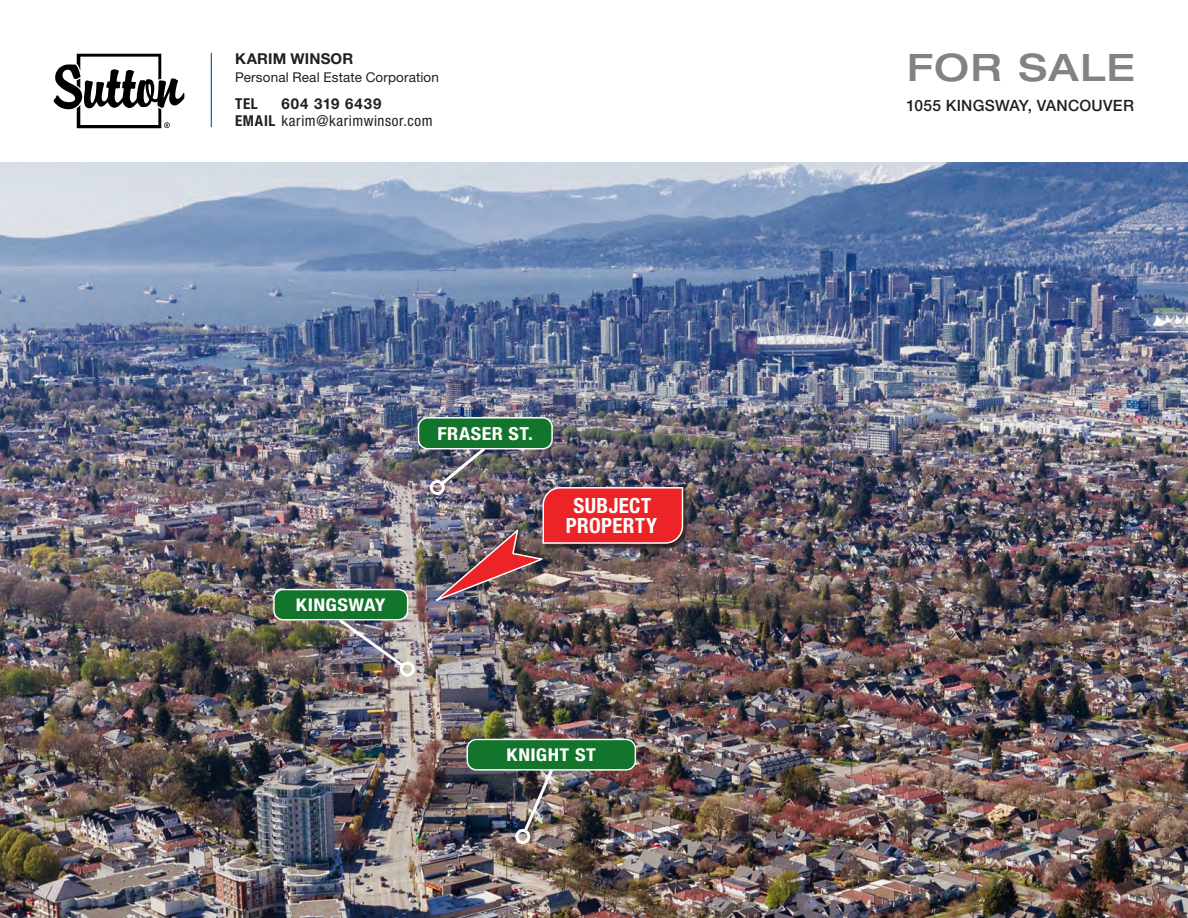
<style>
.page{position:relative;width:1188px;height:918px;background:#fff}
.page>*{position:absolute;margin:0;border:0;box-sizing:border-box;transform-origin:0 0}
.t1{font:500 expanded 37.95px "Helvetica Neue LT Std";letter-spacing:.04em;color:#818285}
.t2{font:700 condensed 21px/19.5px "Helvetica Neue LT Std";letter-spacing:.02em;color:#fff;text-align:center}
.t3{font:700 condensed 18px "Helvetica Neue LT Std";letter-spacing:.025em;color:#fff;scale:1.12 1}
.t4{font:700 condensed 17.7px "Helvetica Neue LT Std";letter-spacing:.025em;color:#fff;scale:1.15 1}
.t5{font:700 condensed 17.55px "Helvetica Neue LT Std";letter-spacing:.015em;color:#fff;scale:1.17 1}
.t6{font:500 15.6px "Helvetica Neue LT Std";letter-spacing:.015em;color:#231f20}
.t7{font:condensed 15px/16.5px "Helvetica Neue LT Std";letter-spacing:.045em;color:#231f20;text-align:center}
.t8{font:700 15px "Helvetica Neue LT Std";letter-spacing:.01em;color:#231f20}
.t9{font:700 condensed 15px "Helvetica Neue LT Std";color:#231f20}
.t10{font:13.5px "Helvetica Neue LT Std";letter-spacing:.01em;color:#231f20}
.s1{font-weight:700;font-stretch:normal}
.s2{font-weight:700}
</style>
<div class="page">
<img style="left:0;top:162px;width:1188px;height:756px">
<div style="left:543px;top:488px;width:145px;height:61px;background:#231f20;opacity:.75"></div>
<div style="left:467px;top:739px;width:168px;height:31px;background:#13752c;border-radius:9px"></div>
<div style="left:467px;top:739px;width:169px;height:32px;border:1px solid #fff;border-radius:9px"></div>
<div style="left:274px;top:590px;width:134px;height:30px;background:#13752c;border-radius:9px"></div>
<div style="left:273px;top:589px;width:135px;height:31px;border:1px solid #fff;border-radius:9px"></div>
<div style="left:418px;top:418px;width:134px;height:31px;background:#13752c;border-radius:9px"></div>
<div style="left:418px;top:417px;width:135px;height:32px;border:1px solid #fff;border-radius:9px"></div>
<img style="left:521px;top:769px;width:34px;height:66px">
<div style="left:515px;top:829px;width:15px;height:15px;border:3px solid #fff;border-radius:50%"></div>
<img style="left:434px;top:445px;width:250px;height:157px">
<div style="left:430px;top:480px;width:15px;height:15px;border:3px solid #fff;border-radius:50%"></div>
<img style="left:336px;top:617px;width:71px;height:53px">
<div style="left:400px;top:662px;width:15px;height:15px;border:3px solid #fff;border-radius:50%"></div>
<hr style="left:211px;top:53px;width:1px;height:74px;background:#0c5896">
<svg style="left:53px;top:54px;width:132px;height:74px"></svg>
<p class="t8" style="left:235px;top:50px;width:120px">KARIM WINSOR</p>
<p class="t10" style="left:235px;top:69px;width:205px">Personal Real Estate Corporation</p>
<p class="t9" style="left:235px;top:95px;width:24px">TEL</p>
<p class="t7" style="left:235px;top:96px;width:199px"><span class="s1">604 319 6439<br></span><span class="s2">EMAIL</span> karim@karimwinsor.com</p>
<p class="t5" style="left:296px;top:594px;width:78px">KINGSWAY</p>
<p class="t3" style="left:437px;top:422px;width:87px">FRASER ST.</p>
<p class="t2" style="left:566px;top:496px;width:93px">SUBJECT<br>PROPERTY</p>
<p class="t4" style="left:507px;top:744px;width:79px">KNIGHT ST</p>
<p class="t1" style="left:907px;top:43px;width:229px">FOR SALE</p>
<p class="t6" style="left:907px;top:96px;width:229px">1055 KINGSWAY, VANCOUVER</p>
</div>
